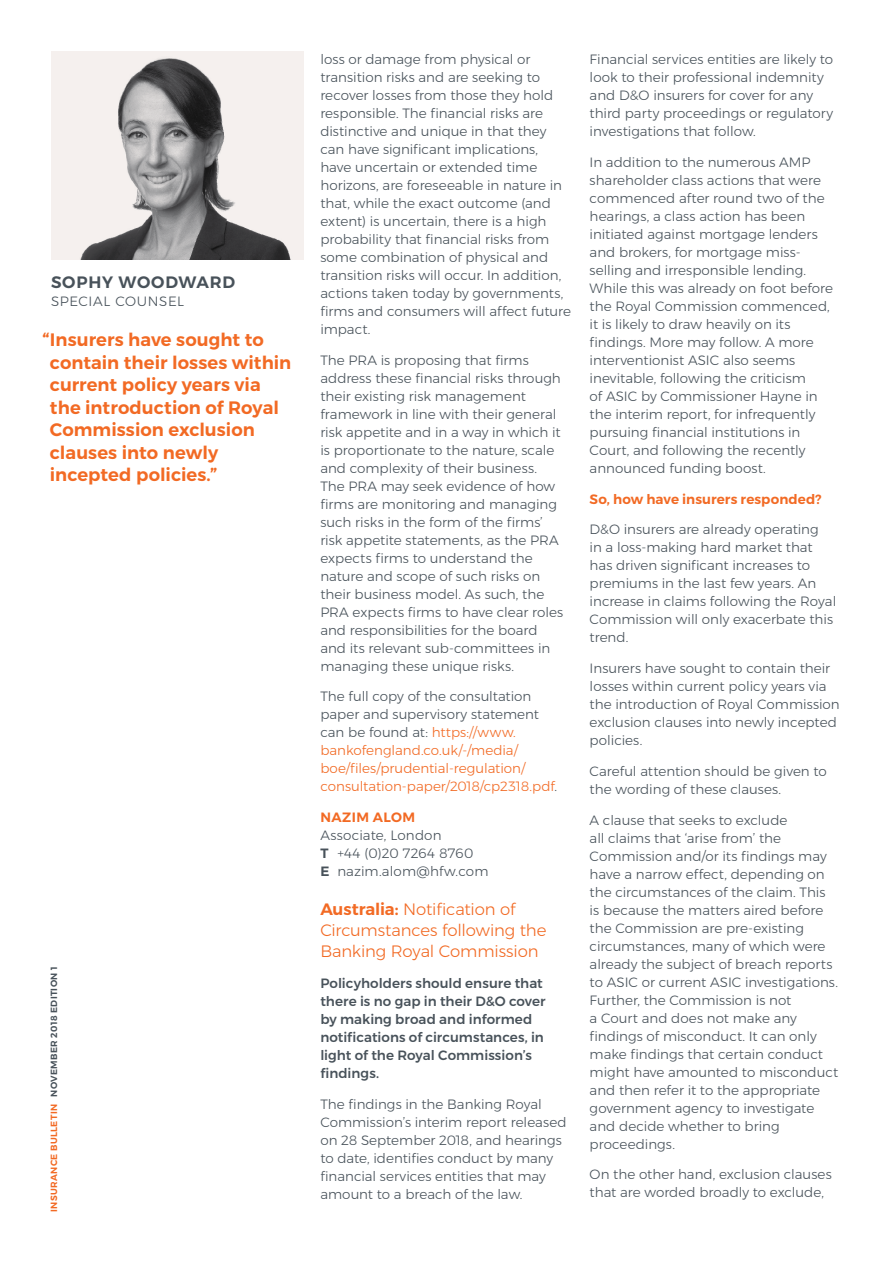
<style>
.page{position:relative;width:893px;height:1263px;background:#fff}
.page>*{position:absolute;margin:0;border:0;box-sizing:border-box;transform-origin:0 0}
.t1{font:600 18px/22.5px "Montserrat";color:#f26a24}
.t2{font:300 16.5px/21px "Montserrat";letter-spacing:-.01em;color:#f26a24}
.t3{font:600 16.5px "Montserrat";letter-spacing:.045em;color:#48525a}
.t4{font:300 13.5px/18px "Montserrat";color:#48525a}
.t5{font:300 13.5px/18px "Montserrat";color:#f26a24}
.t6{font:500 13.5px/18px "Montserrat";color:#48525a}
.t7{font:600 13.5px "Montserrat";letter-spacing:.01em;color:#f26a24}
.t8{font:300 13.5px "Montserrat";letter-spacing:.045em;color:#48525a}
.t9{font:600 13.5px "Montserrat";letter-spacing:.03em;color:#f26a24}
.t10{font:600 9px "Montserrat";letter-spacing:.04em;color:#48525a}
.s1{color:#f26a24}
.s2{color:#48525a}
.s3{font-weight:600}
</style>
<div class="page">
<img style="left:51px;top:51px;width:252px;height:208px">
<p class="t3" style="left:51px;top:269px;width:186px">SOPHY WOODWARD</p>
<p class="t8" style="left:51px;top:291px;width:135px">SPECIAL COUNSEL</p>
<h1 class="t1" style="left:50px;top:329px;width:243px;text-indent:-7px">“Insurers have sought to contain their losses within current policy years via the introduction of Royal<br>Commission exclusion clauses into newly incepted policies.”</h1>
<p class="t10" style="left:47px;top:1212px;width:247px;rotate:-90deg"><span class="s1">INSURANCE BULLETIN</span> NOVEMBER 2018 EDITION 1</p>
<p class="t4" style="left:320px;top:50px;width:252px">loss or damage from physical or transition risks and are seeking to recover losses from those they hold responsible. The financial risks are distinctive and unique in that they can have significant implications, have uncertain or extended time horizons, are foreseeable in nature in that, while the exact outcome (and extent) is uncertain, there is a high probability that financial risks from some combination of physical and transition risks will occur. In addition, actions taken today by governments, firms and consumers will affect future impact.</p>
<p class="t4" style="left:320px;top:351px;width:244px">The PRA is proposing that firms address these financial risks through their existing risk management framework in line with their general risk appetite and in a way in which it is proportionate to the nature, scale and complexity of their business.<br>The PRA may seek evidence of how firms are monitoring and managing such risks in the form of the firms’ risk appetite statements, as the PRA expects firms to understand the nature and scope of such risks on their business model. As such, the PRA expects firms to have clear roles and responsibilities for the board and its relevant sub-committees in managing these unique risks.</p>
<p class="t5" style="left:320px;top:687px;width:238px"><span class="s2">The full copy of the consultation paper and supervisory statement can be found at:</span> https://www. bankofengland.co.uk/-/media/ boe/files/prudential-regulation/ consultation-paper/2018/cp2318.pdf<span class="s2">.</span></p>
<p class="t9" style="left:320px;top:806px;width:96px">NAZIM ALOM</p>
<p class="t4" style="left:320px;top:826px;width:170px">Associate, London<br><span class="s3">T</span> +44 (0)20 7264 8760<br><span class="s3">E</span> nazim.alom@hfw.com</p>
<p class="t2" style="left:320px;top:899px;width:228px"><span class="s3">Australia:</span> Notification of<br>Circumstances following the<br>Banking Royal Commission</p>
<p class="t6" style="left:320px;top:974px;width:227px">Policyholders should ensure that there is no gap in their D&amp;O cover by making broad and informed notifications of circumstances, in light of the Royal Commission’s findings.</p>
<p class="t4" style="left:320px;top:1095px;width:248px">The findings in the Banking Royal Commission’s interim report released on 28 September 2018, and hearings to date, identifies conduct by many financial services entities that may amount to a breach of the law.</p>
<p class="t4" style="left:590px;top:50px;width:245px">Financial services entities are likely to look to their professional indemnity and D&amp;O insurers for cover for any third party proceedings or regulatory investigations that follow.</p>
<p class="t4" style="left:590px;top:153px;width:245px">In addition to the numerous AMP shareholder class actions that were commenced after round two of the hearings, a class action has been initiated against mortgage lenders and brokers, for mortgage miss&shy;selling and irresponsible lending.<br>While this was already on foot before the Royal Commission commenced, it is likely to draw heavily on its findings. More may follow. A more interventionist ASIC also seems inevitable, following the criticism<br>of ASIC by Commissioner Hayne in the interim report, for infrequently pursuing financial institutions in Court, and following the recently announced funding boost.</p>
<p class="t7" style="left:590px;top:488px;width:233px">So, how have insurers responded?</p>
<p class="t4" style="left:590px;top:520px;width:248px">D&amp;O insurers are already operating<br>in a loss-making hard market that has driven significant increases to premiums in the last few years. An increase in claims following the Royal<br>Commission will only exacerbate this trend.</p>
<p class="t4" style="left:590px;top:659px;width:252px">Insurers have sought to contain their losses within current policy years via the introduction of Royal Commission exclusion clauses into newly incepted policies.</p>
<p class="t4" style="left:590px;top:762px;width:239px">Careful attention should be given to the wording of these clauses.</p>
<p class="t4" style="left:590px;top:810px;width:250px">A clause that seeks to exclude<br>all claims that ‘arise from’ the<br>Commission and/or its findings may have a narrow effect, depending on the circumstances of the claim. This is because the matters aired before the Commission are pre-existing circumstances, many of which were already the subject of breach reports to ASIC or current ASIC investigations.<br>Further, the Commission is not<br>a Court and does not make any findings of misconduct. It can only make findings that certain conduct might have amounted to misconduct and then refer it to the appropriate government agency to investigate and decide whether to bring proceedings.</p>
<p class="t4" style="left:590px;top:1165px;width:244px">On the other hand, exclusion clauses that are worded broadly to exclude,</p>
</div>
